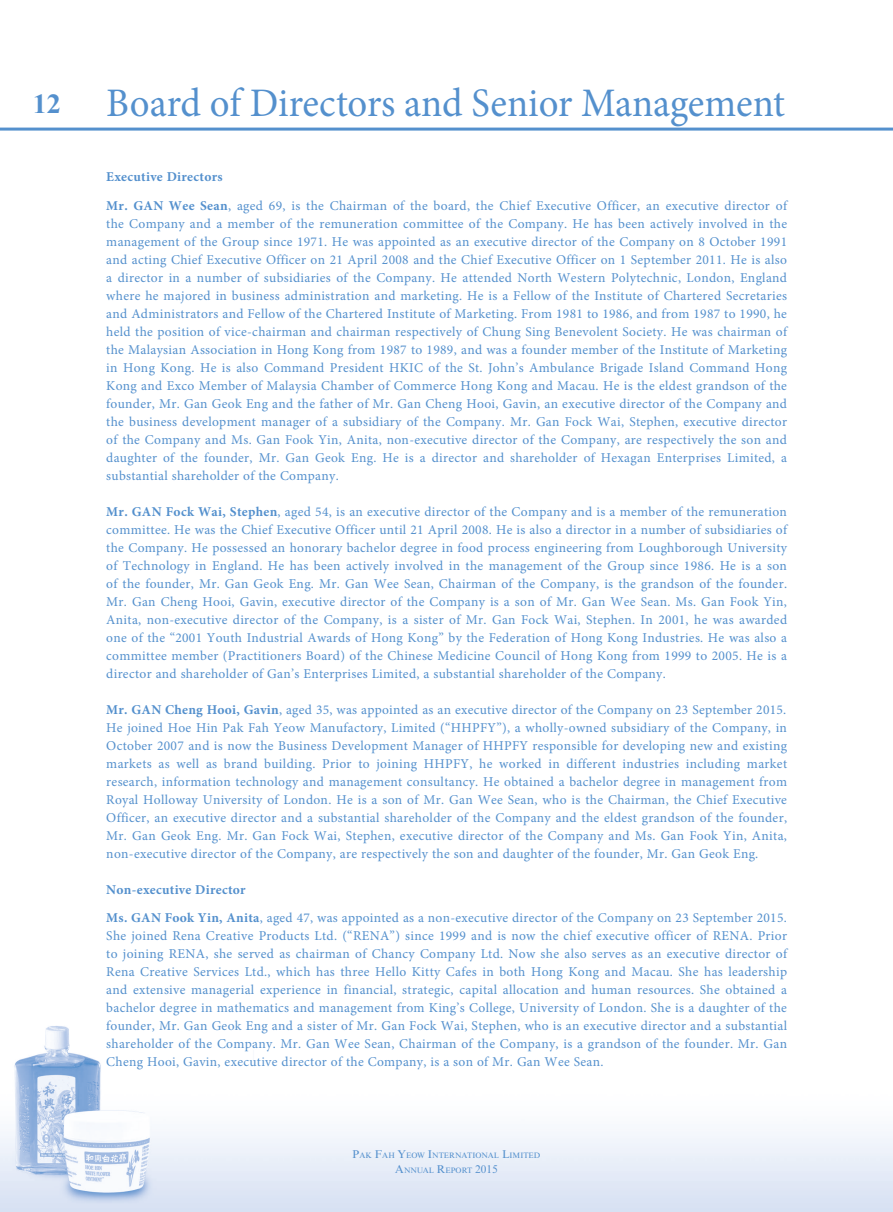
<style>
.page{position:relative;width:893px;height:1212px;background:#fff}
.page>*{position:absolute;margin:0;border:0;box-sizing:border-box;transform-origin:0 0}
.t1{font:40.5px "Minion Pro";letter-spacing:-.005em;color:#5490cd;scale:.96 1}
.t2{font:13.5px/18px "Minion Pro";letter-spacing:.025em;color:#5490cd;text-align:justify}
.t3{font:7.8px/15px "Times New Roman MT Std";color:#5490cd;text-align:center}
.s1{font-family:"Times New Roman MT Std";font-weight:700;font-size:27px}
.s2{font-weight:700}
.s3{font-size:11.25px}
</style>
<div class="page">
<img style="left:0;top:1026px;width:893px;height:186px">
<hr style="left:0;top:128px;width:893px;height:3px;background:#5490cd">
<h1 class="t1" style="left:33px;top:76px;width:785px"><span class="s1">12</span> Board of Directors and Senior Management</h1>
<p class="t2" style="left:106px;top:163px;width:682px;line-height:28.7px"><span class="s2">Executive Directors<br>Mr. GAN Wee Sean</span>, aged 69, is the Chairman of the board, the Chief Executive Officer, an executive director of</p>
<p class="t2" style="left:106px;top:215px;width:682px">the Company and a member of the remuneration committee of the Company. He has been actively involved in the management of the Group since 1971. He was appointed as an executive director of the Company on 8 October 1991 and acting Chief Executive Officer on 21 April 2008 and the Chief Executive Officer on 1 September 2011. He is also a director in a number of subsidiaries of the Company. He attended North Western Polytechnic, London, England where he majored in business administration and marketing. He is a Fellow of the Institute of Chartered Secretaries and Administrators and Fellow of the Chartered Institute of Marketing. From 1981 to 1986, and from 1987 to 1990, he held the position of vice-chairman and chairman respectively of Chung Sing Benevolent Society. He was chairman of the Malaysian Association in Hong Kong from 1987 to 1989, and was a founder member of the Institute of Marketing in Hong Kong. He is also Command President HKIC of the St. John’s Ambulance Brigade Island Command Hong Kong and Exco Member of Malaysia Chamber of Commerce Hong Kong and Macau. He is the eldest grandson of the founder, Mr. Gan Geok Eng and the father of Mr. Gan Cheng Hooi, Gavin, an executive director of the Company and the business development manager of a subsidiary of the Company. Mr. Gan Fock Wai, Stephen, executive director of the Company and Ms. Gan Fook Yin, Anita, non-executive director of the Company, are respectively the son and daughter of the founder, Mr. Gan Geok Eng. He is a director and shareholder of Hexagan Enterprises Limited, a substantial shareholder of the Company.</p>
<p class="t2" style="left:106px;top:503px;width:682px"><span class="s2">Mr. GAN Fock Wai, Stephen</span>, aged 54, is an executive director of the Company and is a member of the remuneration committee. He was the Chief Executive Officer until 21 April 2008. He is also a director in a number of subsidiaries of the Company. He possessed an honorary bachelor degree in food process engineering from Loughborough University of Technology in England. He has been actively involved in the management of the Group since 1986. He is a son of the founder, Mr. Gan Geok Eng. Mr. Gan Wee Sean, Chairman of the Company, is the grandson of the founder.<br>Mr. Gan Cheng Hooi, Gavin, executive director of the Company is a son of Mr. Gan Wee Sean. Ms. Gan Fook Yin, Anita, non-executive director of the Company, is a sister of Mr. Gan Fock Wai, Stephen. In 2001, he was awarded one of the “2001 Youth Industrial Awards of Hong Kong” by the Federation of Hong Kong Industries. He was also a committee member (Practitioners Board) of the Chinese Medicine Council of Hong Kong from 1999 to 2005. He is a director and shareholder of Gan’s Enterprises Limited, a substantial shareholder of the Company.</p>
<p class="t2" style="left:106px;top:700px;width:682px"><span class="s2">Mr. GAN Cheng Hooi, Gavin</span>, aged 35, was appointed as an executive director of the Company on 23 September 2015.<br>He joined Hoe Hin Pak Fah Yeow Manufactory, Limited (“HHPFY”), a wholly-owned subsidiary of the Company, in October 2007 and is now the Business Development Manager of HHPFY responsible for developing new and existing markets as well as brand building. Prior to joining HHPFY, he worked in different industries including market research, information technology and management consultancy. He obtained a bachelor degree in management from Royal Holloway University of London. He is a son of Mr. Gan Wee Sean, who is the Chairman, the Chief Executive Officer, an executive director and a substantial shareholder of the Company and the eldest grandson of the founder, Mr. Gan Geok Eng. Mr. Gan Fock Wai, Stephen, executive director of the Company and Ms. Gan Fook Yin, Anita, non-executive director of the Company, are respectively the son and daughter of the founder, Mr. Gan Geok Eng.</p>
<p class="t2" style="left:106px;top:875px;width:682px;line-height:28.7px"><span class="s2">Non-executive Director<br>Ms. GAN Fook Yin, Anita</span>, aged 47, was appointed as a non-executive director of the Company on 23 September 2015.</p>
<p class="t2" style="left:106px;top:927px;width:682px">She joined Rena Creative Products Ltd. (“RENA”) since 1999 and is now the chief executive officer of RENA. Prior to joining RENA, she served as chairman of Chancy Company Ltd. Now she also serves as an executive director of Rena Creative Services Ltd., which has three Hello Kitty Cafes in both Hong Kong and Macau. She has leadership and extensive managerial experience in financial, strategic, capital allocation and human resources. She obtained a bachelor degree in mathematics and management from King’s College, University of London. She is a daughter of the founder, Mr. Gan Geok Eng and a sister of Mr. Gan Fock Wai, Stephen, who is an executive director and a substantial shareholder of the Company. Mr. Gan Wee Sean, Chairman of the Company, is a grandson of the founder. Mr. Gan Cheng Hooi, Gavin, executive director of the Company, is a son of Mr. Gan Wee Sean.</p>
<p class="t3" style="left:353px;top:1147px;width:189px"><span class="s3">P</span>AK <span class="s3">F</span>AH <span class="s3">Y</span>EOW <span class="s3">I</span>NTERNATIONAL <span class="s3">L</span>IMITED<br><span class="s3">A</span>NNUAL <span class="s3">R</span>EPORT <span class="s3">2015</span></p>
</div>
